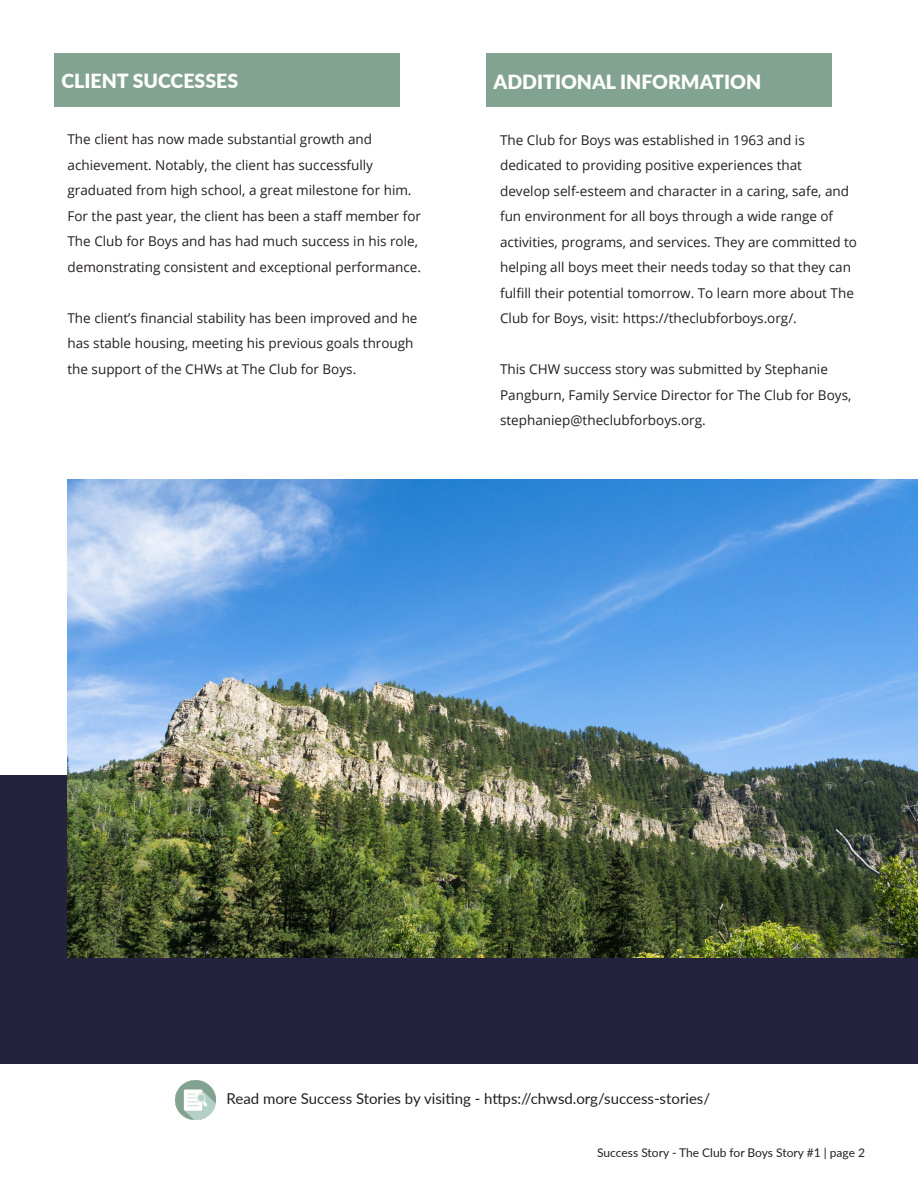
<style>
.page{position:relative;width:918px;height:1188px;background:#fff}
.page>*{position:absolute;margin:0;border:0;box-sizing:border-box;transform-origin:0 0}
.t1{font:900 19.5px "Lato";color:#fff}
.t2{font:15px "Lato";color:#231f20}
.t3{font:13.5px/25.5px "Open Sans";color:#231f20}
.t4{font:12px "Lato";color:#231f20}
</style>
<div class="page">
<div style="left:54px;top:53px;width:346px;height:54px;background:#82a391"></div>
<div style="left:486px;top:53px;width:346px;height:54px;background:#82a391"></div>
<img style="left:176px;top:1080px;width:40px;height:40px">
<div style="left:0;top:775px;width:918px;height:289px;background:#25223e"></div>
<img style="left:68px;top:480px;width:850px;height:478px">
<p class="t1" style="left:62px;top:66px;width:178px">CLIENT SUCCESSES</p>
<p class="t1" style="left:494px;top:67px;width:269px">ADDITIONAL INFORMATION</p>
<p class="t3" style="left:68px;top:126px;width:355px">The client has now made substantial growth and achievement. Notably, the client has successfully graduated from high school, a great milestone for him.<br>For the past year, the client has been a staff member for The Club for Boys and has had much success in his role, demonstrating consistent and exceptional performance.</p>
<p class="t3" style="left:68px;top:305px;width:352px">The client’s financial stability has been improved and he has stable housing, meeting his previous goals through the support of the CHWs at The Club for Boys.</p>
<p class="t3" style="left:500px;top:127px;width:358px">The Club for Boys was established in 1963 and is dedicated to providing positive experiences that<br>develop self-esteem and character in a caring, safe, and fun environment for all boys through a wide range of activities, programs, and services. They are committed to helping all boys meet their needs today so that they can fulfill their potential tomorrow. To learn more about The Club for Boys, visit: https://theclubforboys.org/.</p>
<p class="t3" style="left:500px;top:356px;width:353px">This CHW success story was submitted by Stephanie<br>Pangburn, Family Service Director for The Club for Boys, stephaniep@theclubforboys.org.</p>
<p class="t2" style="left:227px;top:1087px;width:485px">Read more Success Stories by visiting - https://chwsd.org/success-stories/</p>
<p class="t4" style="left:597px;top:1144px;width:269px">Success Story - The Club for Boys Story #1 | page 2</p>
</div>
